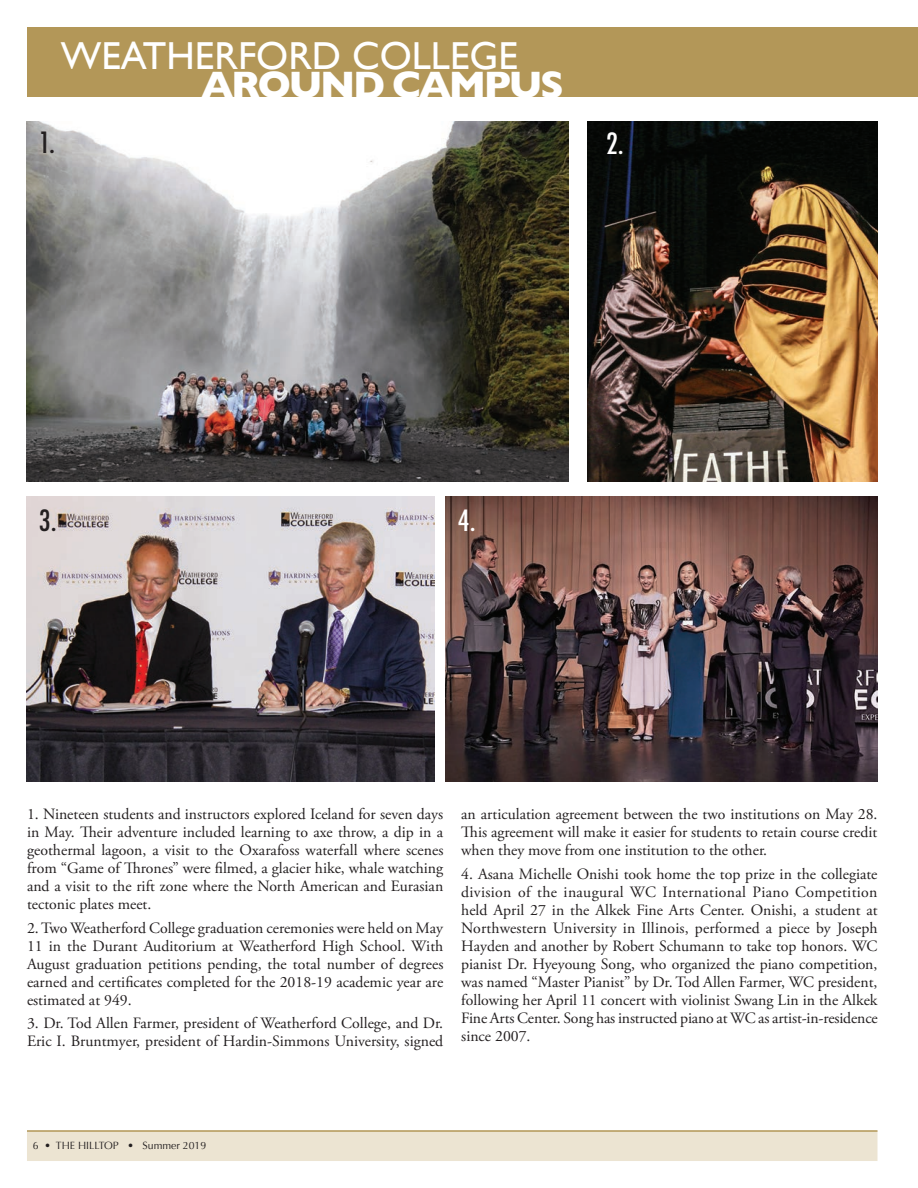
<style>
.page{position:relative;width:918px;height:1188px;background:#fff}
.page>*{position:absolute;margin:0;border:0;box-sizing:border-box;transform-origin:0 0}
.t1{font:39px "Gill Sans";color:#fff}
.t2{font:700 39px "Gill Sans";letter-spacing:-.06em;color:#fff}
.t3{font:500 condensed 28.5px "Futura";color:#231f20}
.t4{font:500 condensed 28.5px "Futura";color:#fff}
.BodyType{font:15.75px/18px "Adobe Garamond Pro";color:#231f20;text-align:justify}
.t5{font:10.5px "Optima";color:#231f20}
</style>
<div class="page">
<div style="left:27px;top:1131px;width:851px;height:30px;background:#ece4d2"></div>
<hr style="left:27px;top:1130px;width:851px;height:2px;background:#b39758">
<div style="left:27px;top:27px;width:891px;height:70px;background:#b39758"></div>
<img style="left:27px;top:497px;width:407px;height:284px">
<img style="left:27px;top:121px;width:541px;height:361px">
<img style="left:446px;top:496px;width:432px;height:286px">
<img style="left:588px;top:121px;width:290px;height:361px">
<p class="t1" style="left:61px;top:33px;width:459px">WEATHERFORD COLLEGE</p>
<p class="t2" style="left:201px;top:54px;width:365px">AROUND CAMPUS</p>
<p class="t3" style="left:39px;top:124px;width:18px">1.</p>
<p class="t4" style="left:606px;top:125px;width:19px">2.</p>
<p class="t3" style="left:39px;top:502px;width:19px">3.</p>
<p class="t4" style="left:458px;top:502px;width:19px">4.</p>
<p class="BodyType" style="left:27px;top:806px;width:418px">1. Nineteen students and instructors explored Iceland for seven days in May. Their adventure included learning to axe throw, a dip in a geothermal lagoon, a visit to the Oxarafoss waterfall where scenes from “Game of Thrones” were filmed, a glacier hike, whale watching and a visit to the rift zone where the North American and Eurasian tectonic plates meet.</p>
<p class="BodyType" style="left:27px;top:919px;width:418px">2. Two Weatherford College graduation ceremonies were held on May 11 in the Durant Auditorium at Weatherford High School. With August graduation petitions pending, the total number of degrees earned and certificates completed for the 2018-19 academic year are estimated at 949.</p>
<p class="BodyType" style="left:27px;top:1015px;width:418px">3. Dr. Tod Allen Farmer, president of Weatherford College, and Dr.<br>Eric I. Bruntmyer, president of Hardin-Simmons University, signed</p>
<p class="BodyType" style="left:461px;top:806px;width:418px">an articulation agreement between the two institutions on May 28.<br>This agreement will make it easier for students to retain course credit when they move from one institution to the other.</p>
<p class="BodyType" style="left:461px;top:865px;width:418px">4. Asana Michelle Onishi took home the top prize in the collegiate division of the inaugural WC International Piano Competition held April 27 in the Alkek Fine Arts Center. Onishi, a student at Northwestern University in Illinois, performed a piece by Joseph Hayden and another by Robert Schumann to take top honors. WC pianist Dr. Hyeyoung Song, who organized the piano competition, was named “Master Pianist” by Dr. Tod Allen Farmer, WC president, following her April 11 concert with violinist Swang Lin in the Alkek Fine Arts Center. Song has instructed piano at WC as artist-in-residence since 2007.</p>
<p class="t5" style="left:33px;top:1140px;width:175px">6 • THE HILLTOP • Summer 2019</p>
</div>
